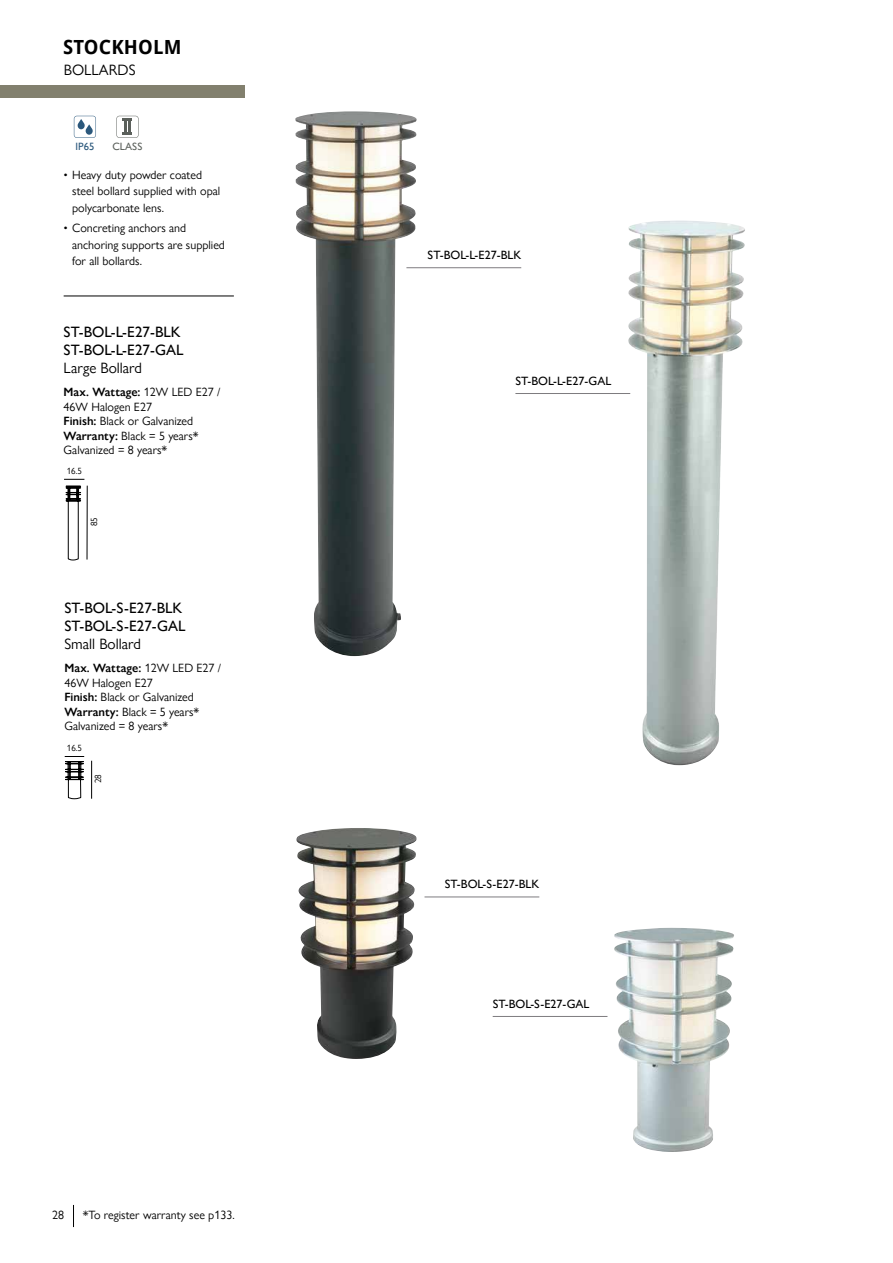
<style>
.page{position:relative;width:893px;height:1263px;background:#fff}
.page>*{position:absolute;margin:0;border:0;box-sizing:border-box;transform-origin:0 0}
.t1{font:700 19.5px "Droid Sans";letter-spacing:.01em;color:#000}
.t2{font:500 15px/18px "Gill Sans Nova";color:#000}
.t3{font:15px "Gill Sans Nova";color:#000}
.t4{font:12px/14.4px "Gill Sans Nova";color:#000}
.t5{font:500 12px "Gill Sans Nova";color:#000}
.t6{font:500 10.65px "Gill Sans Nova";letter-spacing:.005em;color:#5b605b}
.t7{font:500 10.65px "Gill Sans Nova";color:#2b587c}
.t8{font:9px "Gill Sans Nova";color:#000}
.s1{font-weight:600}
</style>
<div class="page">
<div style="left:0;top:85px;width:244px;height:13px;background:#82806e"></div>
<svg style="left:73px;top:1205px;width:1px;height:22px"></svg>
<img style="left:295px;top:111px;width:122px;height:545px">
<img style="left:628px;top:220px;width:117px;height:545px">
<svg style="left:65px;top:756px;width:19px;height:43px"></svg>
<hr style="left:91px;top:761px;width:1px;height:38px;background:#000">
<img style="left:296px;top:828px;width:121px;height:231px">
<img style="left:614px;top:928px;width:120px;height:224px">
<svg style="left:66px;top:486px;width:15px;height:74px"></svg>
<svg style="left:64px;top:479px;width:20px;height:1px"></svg>
<hr style="left:87px;top:486px;width:1px;height:73px;background:#000">
<svg style="left:74px;top:116px;width:22px;height:22px"></svg>
<svg style="left:116px;top:116px;width:23px;height:22px"></svg>
<hr style="left:64px;top:296px;width:170px;height:1px;background:#000">
<hr style="left:406px;top:267px;width:115px;height:1px;background:#7e7c7f">
<hr style="left:515px;top:393px;width:115px;height:1px;background:#7e7c7f">
<hr style="left:424px;top:896px;width:115px;height:1px;background:#7e7c7f">
<hr style="left:493px;top:1016px;width:114px;height:1px;background:#7e7c7f">
<h1 class="t1" style="left:63px;top:35px;width:120px">STOCKHOLM</h1>
<p class="t3" style="left:64px;top:60px;width:73px">BOLLARDS</p>
<p class="t7" style="left:76px;top:140px;width:20px">IP65</p>
<p class="t6" style="left:112px;top:140px;width:32px">CLASS</p>
<p class="t4" style="left:72px;top:166px;width:150px;line-height:16.5px;text-indent:-9px">• Heavy duty powder coated steel bollard supplied with opal polycarbonate lens.</p>
<p class="t4" style="left:72px;top:220px;width:154px;line-height:16.5px;text-indent:-9px">• Concreting anchors and anchoring supports are supplied for all bollards.</p>
<p class="t2" style="left:64px;top:323px;width:121px">ST-BOL-L-E27-BLK<br>ST-BOL-L-E27-GAL</p>
<p class="t3" style="left:64px;top:359px;width:80px">Large Bollard</p>
<p class="t4" style="left:64px;top:385px;width:158px"><span class="s1">Max. Wattage:</span> 12W LED E27 /<br>46W Halogen E27<br><span class="s1">Finish:</span> Black or Galvanized<br><span class="s1">Warranty:</span> Black = 5 years*<br>Galvanized = 8 years*</p>
<p class="t8" style="left:67px;top:466px;width:17px">16.5</p>
<p class="t8" style="left:89px;top:526px;width:10px;rotate:-90deg">85</p>
<p class="t2" style="left:64px;top:599px;width:122px">ST-BOL-S-E27-BLK<br>ST-BOL-S-E27-GAL</p>
<p class="t3" style="left:64px;top:635px;width:78px">Small Bollard</p>
<p class="t4" style="left:64px;top:661px;width:158px"><span class="s1">Max. Wattage:</span> 12W LED E27 /<br>46W Halogen E27<br><span class="s1">Finish:</span> Black or Galvanized<br><span class="s1">Warranty:</span> Black = 5 years*<br>Galvanized = 8 years*</p>
<p class="t8" style="left:67px;top:743px;width:17px">16.5</p>
<p class="t8" style="left:93px;top:783px;width:10px;rotate:-90deg">28</p>
<p class="t4" style="left:52px;top:1207px;width:13px">28</p>
<p class="t4" style="left:83px;top:1207px;width:153px">*To register warranty see p133.</p>
<p class="t5" style="left:428px;top:247px;width:95px">ST-BOL-L-E27-BLK</p>
<p class="t5" style="left:515px;top:373px;width:97px">ST-BOL-L-E27-GAL</p>
<p class="t5" style="left:445px;top:877px;width:96px">ST-BOL-S-E27-BLK</p>
<p class="t5" style="left:493px;top:996px;width:98px">ST-BOL-S-E27-GAL</p>
</div>
